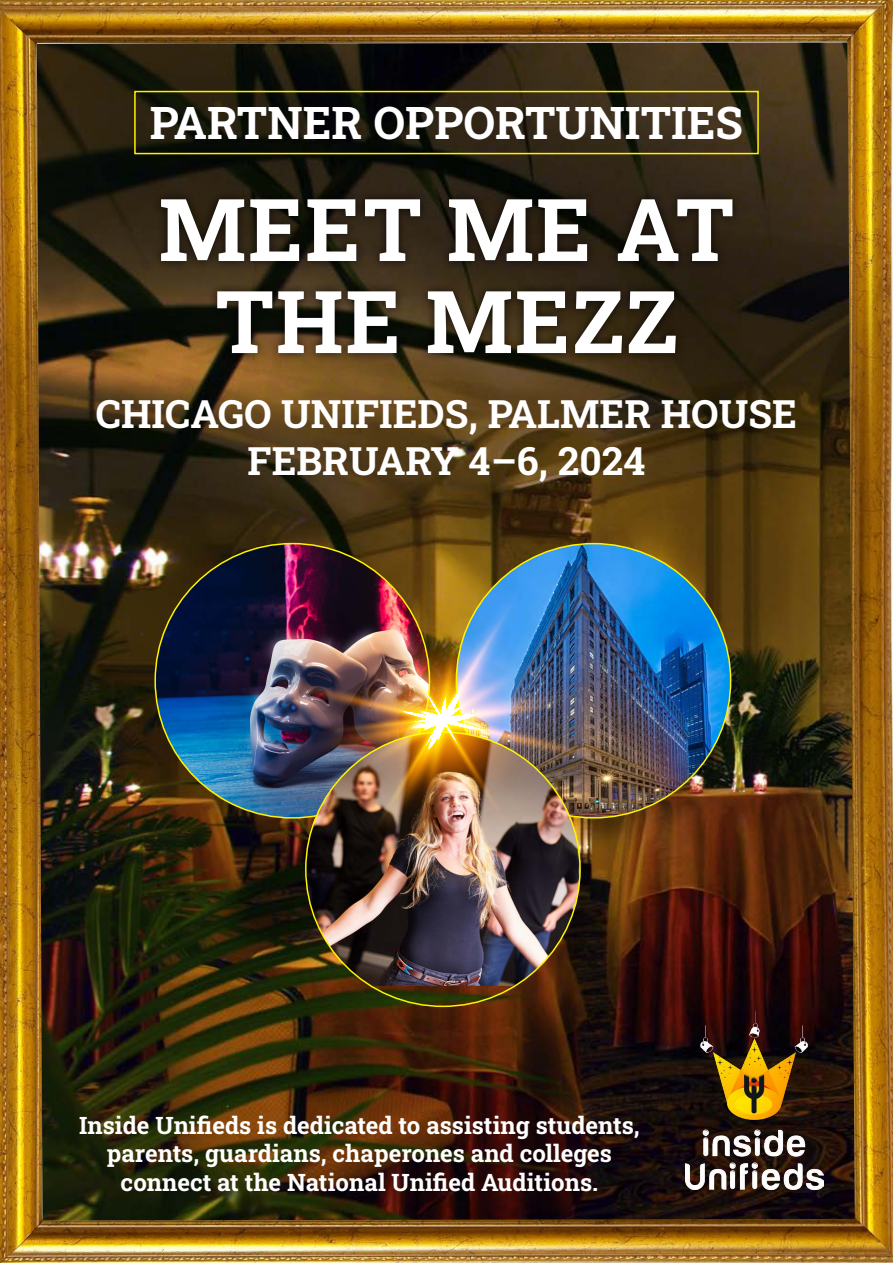
<style>
.page{position:relative;width:893px;height:1263px;background:#fff}
.page>*{position:absolute;margin:0;border:0;box-sizing:border-box;transform-origin:0 0}
.t1{font:700 86.7px/92.1px "Roboto Slab";letter-spacing:.02em;color:#fff;text-align:center}
.t2{font:700 45px "Roboto Slab";color:#fff}
.t3{font:700 39px/46.8px "Roboto Slab";color:#fff;text-align:center}
.t4{font:700 24px/28.5px "Roboto Slab";color:#fff;text-align:center}
</style>
<div class="page">
<img style="left:0;top:714px;width:893px;height:549px">
<img style="left:0;top:0;width:893px;height:714px">
<img style="left:37px;top:42px;width:818px;height:1178px">
<div style="left:151px;top:189px;width:592px;height:174px;background:#000;opacity:.75"></div>
<div style="left:134px;top:91px;width:625px;height:63px;border:2px solid #fff200"></div>
<img style="left:685px;top:1011px;width:139px;height:178px">
<img style="left:155px;top:544px;width:274px;height:274px;border-radius:137px">
<img style="left:456px;top:544px;width:275px;height:274px;border-radius:137px">
<img style="left:306px;top:852px;width:274px;height:134px">
<img style="left:363px;top:578px;width:161px;height:285px">
<img style="left:234px;top:584px;width:420px;height:268px">
<h2 class="t2" style="left:150px;top:91px;width:595px">PARTNER OPPORTUNITIES</h2>
<h1 class="t1" style="left:159px;top:181px;width:577px">MEET ME AT<br>THE MEZZ</h1>
<h3 class="t3" style="left:96px;top:389px;width:702px">CHICAGO UNIFIEDS, PALMER HOUSE<br>FEBRUARY 4–6, 2024</h3>
<p class="t4" style="left:79px;top:1110px;width:562px">Inside Unifieds is dedicated to assisting students, parents, guardians, chaperones and colleges connect at the National Unified Auditions.</p>
</div>
